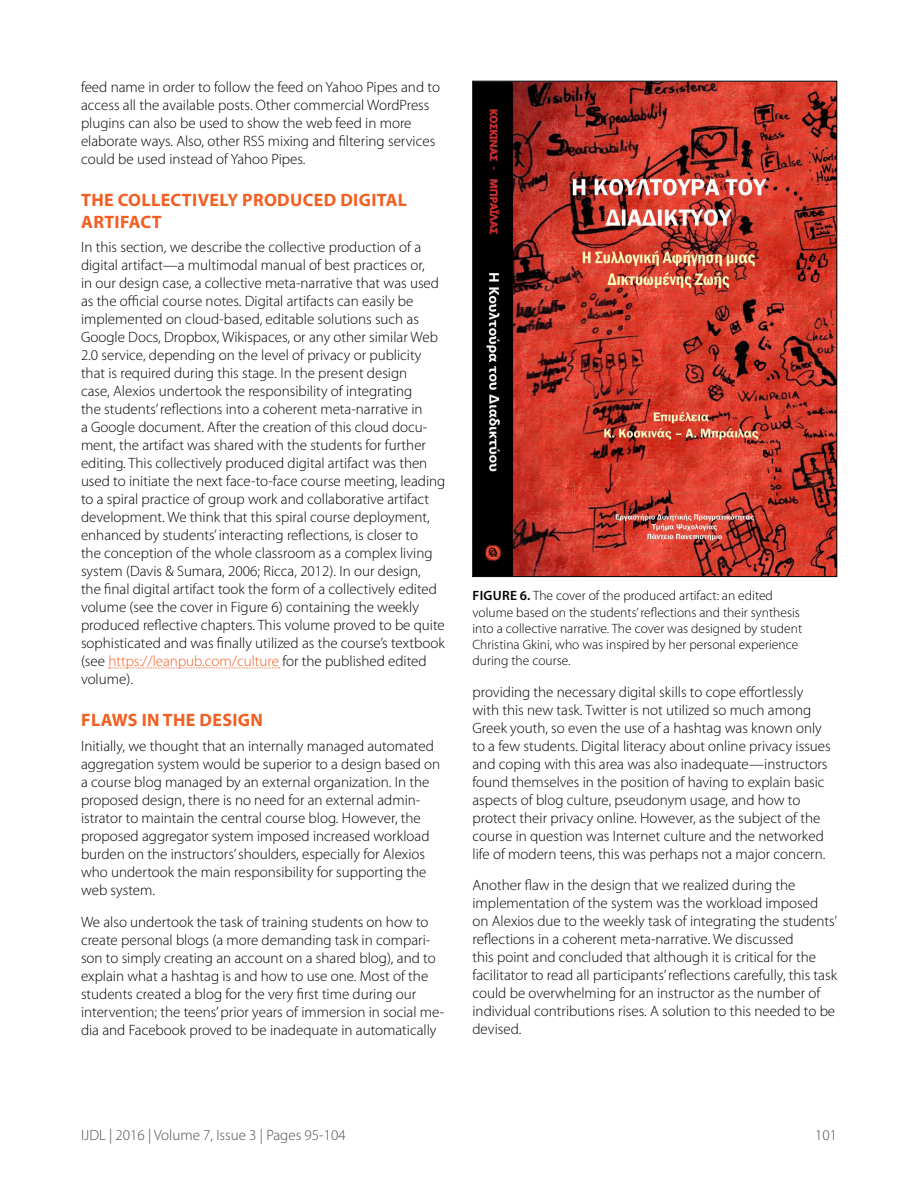
<style>
.page{position:relative;width:918px;height:1188px;background:#fff}
.page>*{position:absolute;margin:0;border:0;box-sizing:border-box;transform-origin:0 0}
.t1{font:700 18px/21.6px "Myriad Pro";letter-spacing:.02em;color:#f15f22}
.t2{font:300 15px/18px "Myriad Pro";color:#000}
.t3{font:300 15px "Myriad Pro";color:#4d4d4f}
.t4{font:300 13.5px/16.2px "Myriad Pro";color:#000}
.s1{color:#f15f22}
.s2{font-weight:600}
</style>
<div class="page">
<svg style="left:109px;top:668px;width:171px;height:1px"></svg>
<img style="left:474px;top:83px;width:361px;height:492px">
<p class="t2" style="left:81px;top:79px;width:361px">feed name in order to follow the feed on Yahoo Pipes and to access all the available posts. Other commercial WordPress plugins can also be used to show the web feed in more elaborate ways. Also, other RSS mixing and filtering services could be used instead of Yahoo Pipes.</p>
<p class="t1" style="left:81px;top:189px;width:328px">THE COLLECTIVELY PRODUCED DIGITAL<br>ARTIFACT</p>
<p class="t2" style="left:81px;top:239px;width:366px">In this section, we describe the collective production of a digital artifact—a multimodal manual of best practices or,<br>in our design case, a collective meta-narrative that was used as the official course notes. Digital artifacts can easily be implemented on cloud-based, editable solutions such as Google Docs, Dropbox, Wikispaces, or any other similar Web 2.0 service, depending on the level of privacy or publicity that is required during this stage. In the present design<br>case, Alexios undertook the responsibility of integrating<br>the students’ reflections into a coherent meta-narrative in<br>a Google document. After the creation of this cloud docu&shy;ment, the artifact was shared with the students for further editing. This collectively produced digital artifact was then used to initiate the next face-to-face course meeting, leading to a spiral practice of group work and collaborative artifact development. We think that this spiral course deployment, enhanced by students’ interacting reflections, is closer to<br>the conception of the whole classroom as a complex living system (Davis &amp; Sumara, 2006; Ricca, 2012). In our design,<br>the final digital artifact took the form of a collectively edited volume (see the cover in Figure 6) containing the weekly produced reflective chapters. This volume proved to be quite sophisticated and was finally utilized as the course’s textbook (see <span class="s1">https://leanpub.com/culture</span> for the published edited volume).</p>
<p class="t1" style="left:81px;top:710px;width:183px">FLAWS IN THE DESIGN</p>
<p class="t2" style="left:81px;top:737px;width:361px">Initially, we thought that an internally managed automated aggregation system would be superior to a design based on a course blog managed by an external organization. In the proposed design, there is no need for an external admin&shy;istrator to maintain the central course blog. However, the proposed aggregator system imposed increased workload burden on the instructors’ shoulders, especially for Alexios who undertook the main responsibility for supporting the web system.</p>
<p class="t2" style="left:81px;top:913px;width:365px">We also undertook the task of training students on how to create personal blogs (a more demanding task in compari&shy;son to simply creating an account on a shared blog), and to explain what a hashtag is and how to use one. Most of the students created a blog for the very first time during our intervention; the teens’ prior years of immersion in social me&shy;dia and Facebook proved to be inadequate in automatically</p>
<p class="t4" style="left:472px;top:588px;width:331px"><span class="s2">FIGURE 6.</span> The cover of the produced artifact: an edited volume based on the students’ reflections and their synthesis into a collective narrative. The cover was designed by student Christina Gkini, who was inspired by her personal experience during the course.</p>
<p class="t2" style="left:472px;top:683px;width:360px">providing the necessary digital skills to cope effortlessly with this new task. Twitter is not utilized so much among Greek youth, so even the use of a hashtag was known only to a few students. Digital literacy about online privacy issues and coping with this area was also inadequate—instructors found themselves in the position of having to explain basic aspects of blog culture, pseudonym usage, and how to protect their privacy online. However, as the subject of the course in question was Internet culture and the networked life of modern teens, this was perhaps not a major concern.</p>
<p class="t2" style="left:472px;top:877px;width:366px">Another flaw in the design that we realized during the implementation of the system was the workload imposed on Alexios due to the weekly task of integrating the students’ reflections in a coherent meta-narrative. We discussed<br>this point and concluded that although it is critical for the facilitator to read all participants’ reflections carefully, this task could be overwhelming for an instructor as the number of individual contributions rises. A solution to this needed to be devised.</p>
<p class="t3" style="left:81px;top:1126px;width:266px">IJDL | 2016 | Volume 7, Issue 3 | Pages 95-104</p>
<p class="t3" style="left:815px;top:1126px;width:23px">101</p>
</div>
